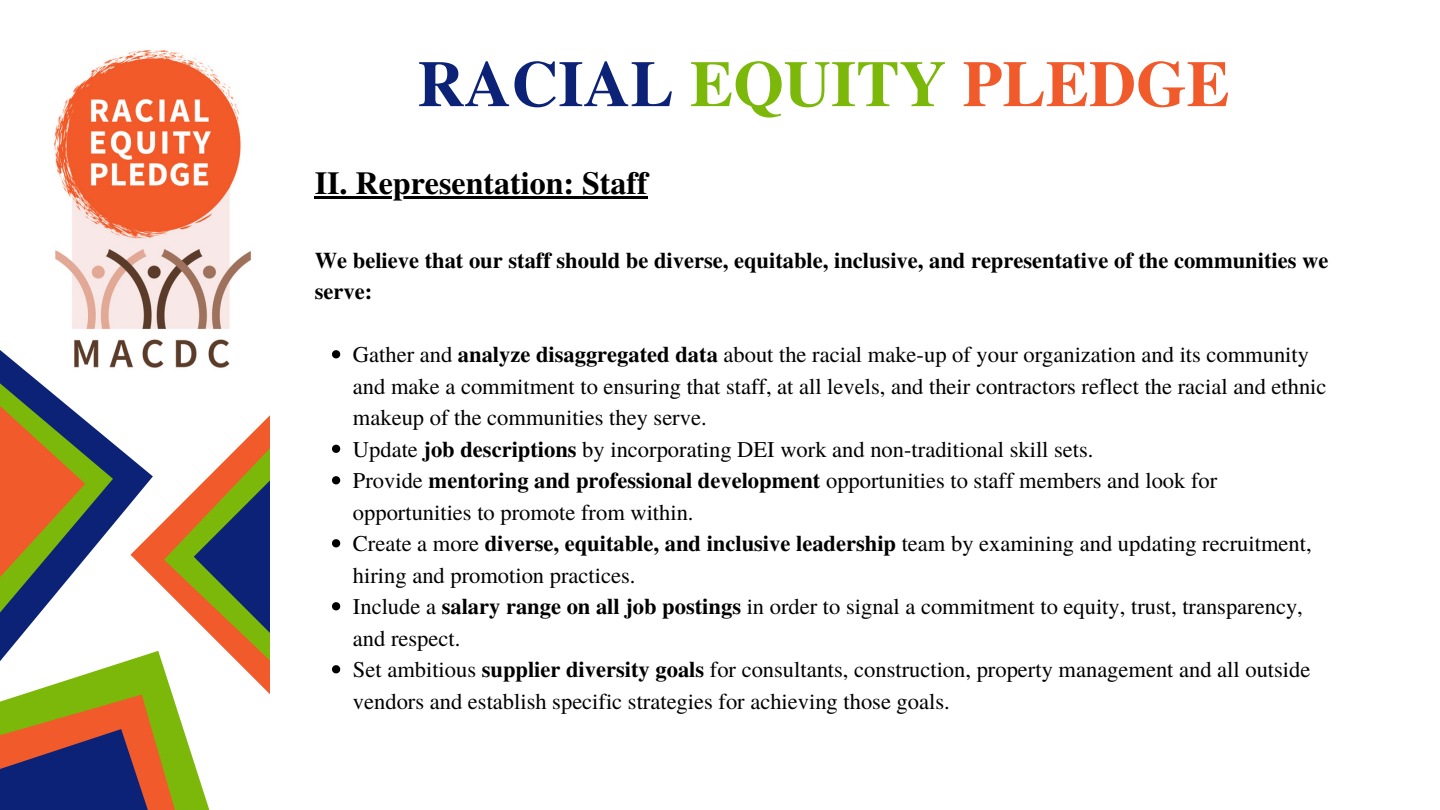
<style>
.page{position:relative;width:1440px;height:810px;background:#fff}
.page>*{position:absolute;margin:0;border:0;box-sizing:border-box;transform-origin:0 0}
.t1{font:700 65px "Te X Gyre Termes";color:#0b2276}
.t2{font:700 32px "Te X Gyre Termes";color:#000}
.t3{font:22.5px/31.5px "Te X Gyre Termes";color:#000}
.t4{font:700 22.5px/31.5px "Te X Gyre Termes";color:#000}
.s1{color:#7cb80a}
.s2{color:#f15a2a}
.s3{font-weight:700}
</style>
<div class="page">
<img style="left:54px;top:49px;width:197px;height:319px">
<svg style="left:153px;top:415px;width:117px;height:279px"></svg>
<svg style="left:164px;top:436px;width:30px;height:215px"></svg>
<svg style="left:194px;top:436px;width:76px;height:238px;background:#8a7758"></svg>
<svg style="left:113px;top:305px;width:40px;height:272px"></svg>
<svg style="left:0;top:217px;width:113px;height:434px"></svg>
<svg style="left:0;top:651px;width:227px;height:159px"></svg>
<svg style="left:0;top:386px;width:85px;height:218px;background:#977147"></svg>
<svg style="left:332px;top:350px;width:8px;height:8px"></svg>
<svg style="left:332px;top:445px;width:8px;height:8px"></svg>
<svg style="left:332px;top:476px;width:8px;height:8px"></svg>
<svg style="left:332px;top:539px;width:8px;height:8px"></svg>
<svg style="left:332px;top:602px;width:8px;height:8px"></svg>
<svg style="left:332px;top:665px;width:8px;height:8px"></svg>
<hr style="left:315px;top:196px;width:333px;height:3px;background:#000">
<p class="t1" style="left:417px;top:33px;width:814px">RACIAL <span class="s1">EQUITY</span> <span class="s2">PLEDGE</span></p>
<p class="t2" style="left:315px;top:158px;width:335px">II. Representation: Staff</p>
<p class="t4" style="left:315px;top:243px;width:1015px">We believe that our staff should be diverse, equitable, inclusive, and representative of the communities we serve:</p>
<p class="t3" style="left:353px;top:338px;width:975px">Gather and <span class="s3">analyze disaggregated data</span> about the racial make-up of your organization and its community and make a commitment to ensuring that staff, at all levels, and their contractors reflect the racial and ethnic makeup of the communities they serve.</p>
<p class="t3" style="left:353px;top:432px;width:742px">Update <span class="s3">job descriptions</span> by incorporating DEI work and non-traditional skill sets.</p>
<p class="t3" style="left:353px;top:464px;width:866px">Provide <span class="s3">mentoring and professional development</span> opportunities to staff members and look for opportunities to promote from within.</p>
<p class="t3" style="left:353px;top:527px;width:960px">Create a more <span class="s3">diverse, equitable, and inclusive leadership</span> team by examining and updating recruitment, hiring and promotion practices.</p>
<p class="t3" style="left:353px;top:590px;width:951px">Include a <span class="s3">salary range on all job postings</span> in order to signal a commitment to equity, trust, transparency, and respect.</p>
<p class="t3" style="left:353px;top:653px;width:959px">Set ambitious <span class="s3">supplier diversity goals</span> for consultants, construction, property management and all outside vendors and establish specific strategies for achieving those goals.</p>
</div>
